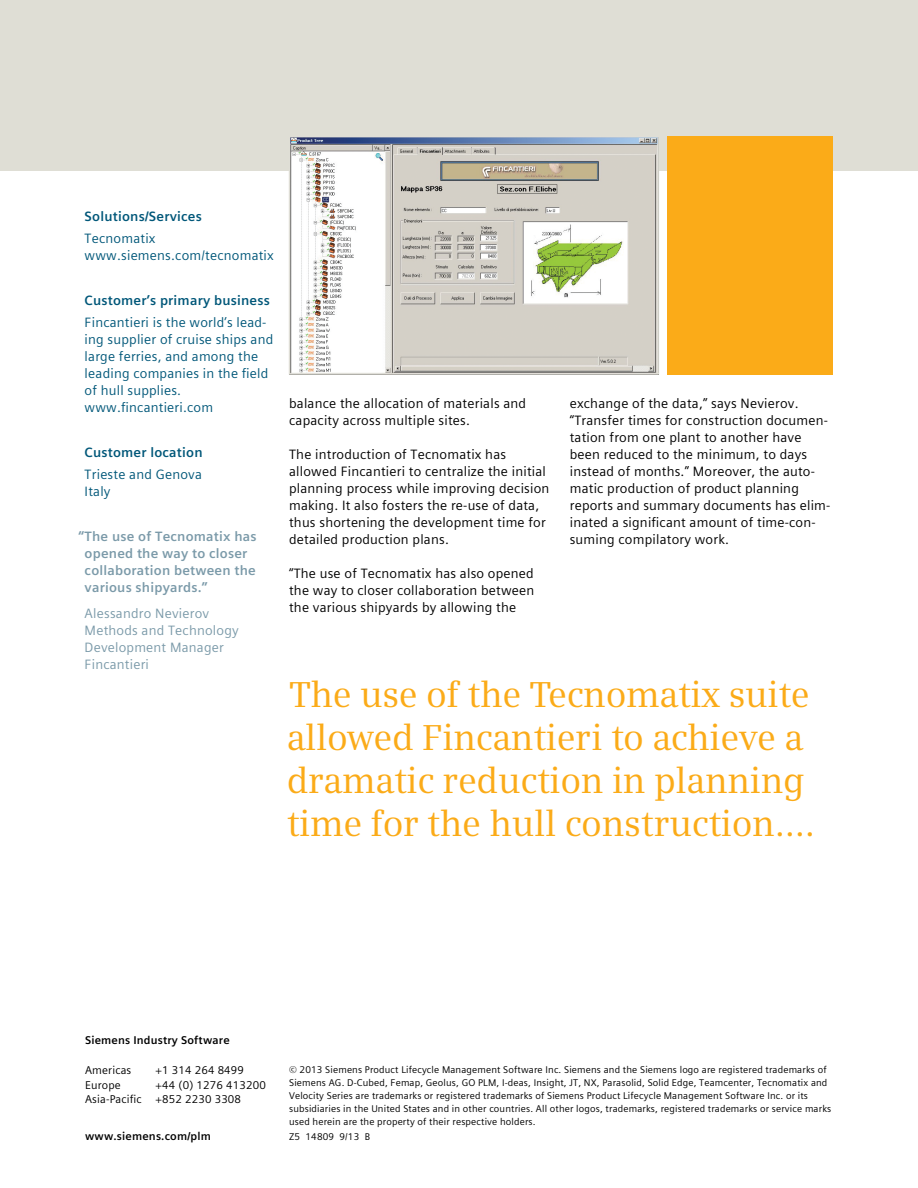
<style>
.page{position:relative;width:918px;height:1188px;background:#fff}
.page>*{position:absolute;margin:0;border:0;box-sizing:border-box;transform-origin:0 0}
.Large_quote{font:36px/43.2px "Siemens Serif";letter-spacing:-.01em;color:#fbab18}
.Body_text{font:13.5px/17px "Siemens Sans Global";letter-spacing:.015em;color:#000}
.Side_bar_text_BACK{font:13.5px/17px "Siemens Sans Global";letter-spacing:.015em;color:#005779}
.Quotes{font:700 13.5px/17px "Siemens Sans Global";letter-spacing:.015em;color:#7b9aa9}
.Quotes_credit{font:13.5px/17px "Siemens Sans Global";letter-spacing:.015em;color:#7b9aa9}
.Side_bar_head_BACK{font:700 13.5px "Siemens Sans Global";letter-spacing:.015em;color:#005779}
.Contact_Block{font:11.25px/14.9px "Siemens Sans Global";letter-spacing:.015em;color:#000}
.Contact_Block-2{font:700 11.25px "Siemens Sans Global";letter-spacing:.015em;color:#000}
.Contact_URL_bold{font:700 11.25px "Siemens Sans Global";letter-spacing:.015em;color:#000}
.Legal_Text{font:9.75px/13px "Siemens Sans Global";letter-spacing:.015em;color:#000}
.Legal_Text_Code{font:9.75px "Siemens Sans Global";letter-spacing:.015em;color:#000}
</style>
<div class="page">
<div style="left:0;top:0;width:918px;height:170px;background:#dfded5"></div>
<img style="left:291px;top:138px;width:366px;height:234px">
<div style="left:289px;top:136px;width:370px;height:238px;border:1px solid #dfded5"></div>
<div style="left:668px;top:136px;width:165px;height:238px;background:#fbab18"></div>
<p class="Side_bar_head_BACK" style="left:85px;top:205px;width:119px">Solutions/Services</p>
<p class="Side_bar_text_BACK" style="left:85px;top:230px;width:191px">Tecnomatix www.siemens.com/tecnomatix</p>
<p class="Side_bar_head_BACK" style="left:85px;top:290px;width:187px">Customer’s primary business</p>
<p class="Side_bar_text_BACK" style="left:85px;top:314px;width:190px">Fincantieri is the world’s lead&shy;ing supplier of cruise ships and large ferries, and among the leading companies in the field of hull supplies. www.fincantieri.com</p>
<p class="Side_bar_head_BACK" style="left:85px;top:442px;width:119px">Customer location</p>
<p class="Side_bar_text_BACK" style="left:85px;top:466px;width:119px">Trieste and Genova<br>Italy</p>
<p class="Quotes" style="left:85px;top:528px;width:174px;text-indent:-6px">“The use of Tecnomatix has opened the way to closer collaboration between the various shipyards.”</p>
<p class="Quotes_credit" style="left:85px;top:605px;width:156px">Alessandro Nevierov<br>Methods and Technology<br>Development Manager<br>Fincantieri</p>
<p class="Body_text" style="left:289px;top:395px;width:239px">balance the allocation of materials and capacity across multiple sites.</p>
<p class="Body_text" style="left:289px;top:446px;width:262px">The introduction of Tecnomatix has allowed Fincantieri to centralize the initial planning process while improving decision making. It also fosters the re-use of data, thus shortening the development time for detailed production plans.</p>
<p class="Body_text" style="left:289px;top:565px;width:247px;text-align:justify">“The use of Tecnomatix has also opened the way to closer collaboration between the various shipyards by allowing the</p>
<p class="Body_text" style="left:570px;top:395px;width:262px">exchange of the data,” says Nevierov. “Transfer times for construction documen&shy;tation from one plant to another have been reduced to the minimum, to days instead of months.” Moreover, the auto&shy;matic production of product planning reports and summary documents has elim&shy;inated a significant amount of time-con&shy;suming compilatory work.</p>
<p class="Large_quote" style="left:287px;top:672px;width:530px">The use of the Tecnomatix suite allowed Fincantieri to achieve a dramatic reduction in planning time for the hull construction....</p>
<p class="Contact_Block-2" style="left:85px;top:1031px;width:146px">Siemens Industry Software</p>
<p class="Contact_Block" style="left:85px;top:1062px;width:48px">Americas</p>
<p class="Contact_Block" style="left:156px;top:1062px;width:90px">+1 314 264 8499</p>
<p class="Contact_Block" style="left:85px;top:1077px;width:37px">Europe</p>
<p class="Contact_Block" style="left:85px;top:1077px;width:182px;text-indent:71px">+44 (0) 1276 413200<br>Asia-Pacific +852 2230 3308</p>
<p class="Legal_Text" style="left:289px;top:1063px;width:544px">© 2013 Siemens Product Lifecycle Management Software Inc. Siemens and the Siemens logo are registered trademarks of Siemens AG. D-Cubed, Femap, Geolus, GO PLM, I-deas, Insight, JT, NX, Parasolid, Solid Edge, Teamcenter, Tecnomatix and Velocity Series are trademarks or registered trademarks of Siemens Product Lifecycle Management Software Inc. or its subsidiaries in the United States and in other countries. All other logos, trademarks, registered trademarks or service marks used herein are the property of their respective holders.</p>
<p class="Contact_URL_bold" style="left:85px;top:1127px;width:127px">www.siemens.com/plm</p>
<p class="Legal_Text_Code" style="left:289px;top:1129px;width:82px">Z5 14809 9/13 B</p>
</div>
